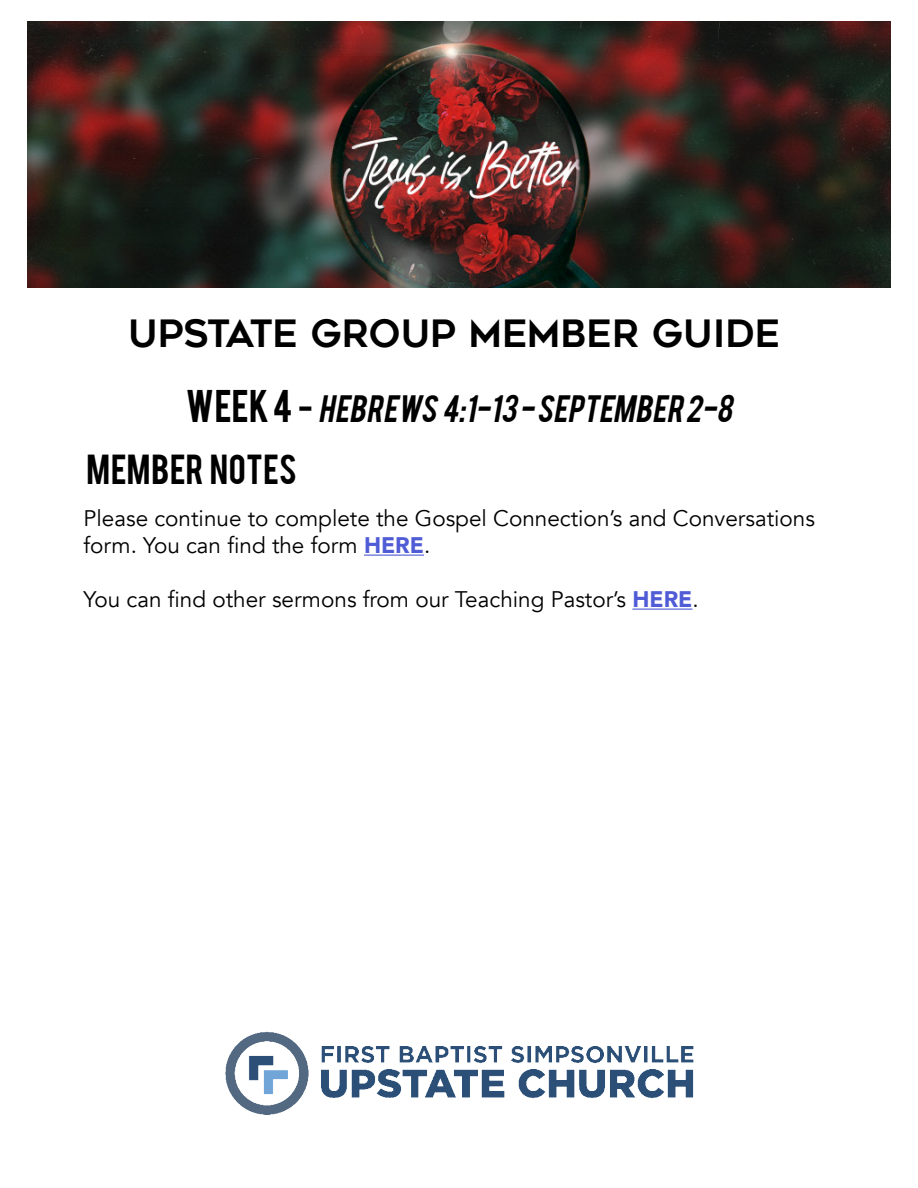
<style>
.page{position:relative;width:918px;height:1188px;background:#fff}
.page>*{position:absolute;margin:0;border:0;box-sizing:border-box;transform-origin:0 0}
.t1{font:37.5px "Geometos";color:#000}
.t2{font:33px "Bebas";letter-spacing:.015em;color:#000}
.t3{font:italic 30px "Bebas";color:#000}
.t4{font:22.5px "Avenir";color:#000}
.s1{font-style:normal;font-size:36px}
.s2{font-style:normal}
.s3{font-weight:900;color:#4f5cd6}
</style>
<div class="page">
<hr style="left:364px;top:555px;width:60px;height:1px;background:#4f5cd6">
<hr style="left:632px;top:609px;width:60px;height:1px;background:#4f5cd6">
<img style="left:27px;top:21px;width:864px;height:267px">
<img style="left:225px;top:1031px;width:469px;height:84px">
<p class="t1" style="left:128px;top:313px;width:654px">UPSTATE GROUP MEMBER GUIDE</p>
<p class="t3" style="left:186px;top:387px;width:555px"><span class="s1">W E E K 4</span> <span class="s2">-</span> HEBREWS 4:1-13 - SEPTEMBER 2-8</p>
<p class="t2" style="left:87px;top:446px;width:212px">MEMBER NOTES</p>
<p class="t4" style="left:84px;top:505px;width:733px">Please continue to complete the Gospel Connection’s and Conversations</p>
<p class="t4" style="left:84px;top:532px;width:348px">form. You can find the form <span class="s3">HERE</span>.</p>
<p class="t4" style="left:84px;top:586px;width:617px">You can find other sermons from our Teaching Pastor’s <span class="s3">HERE</span>.</p>
</div>
